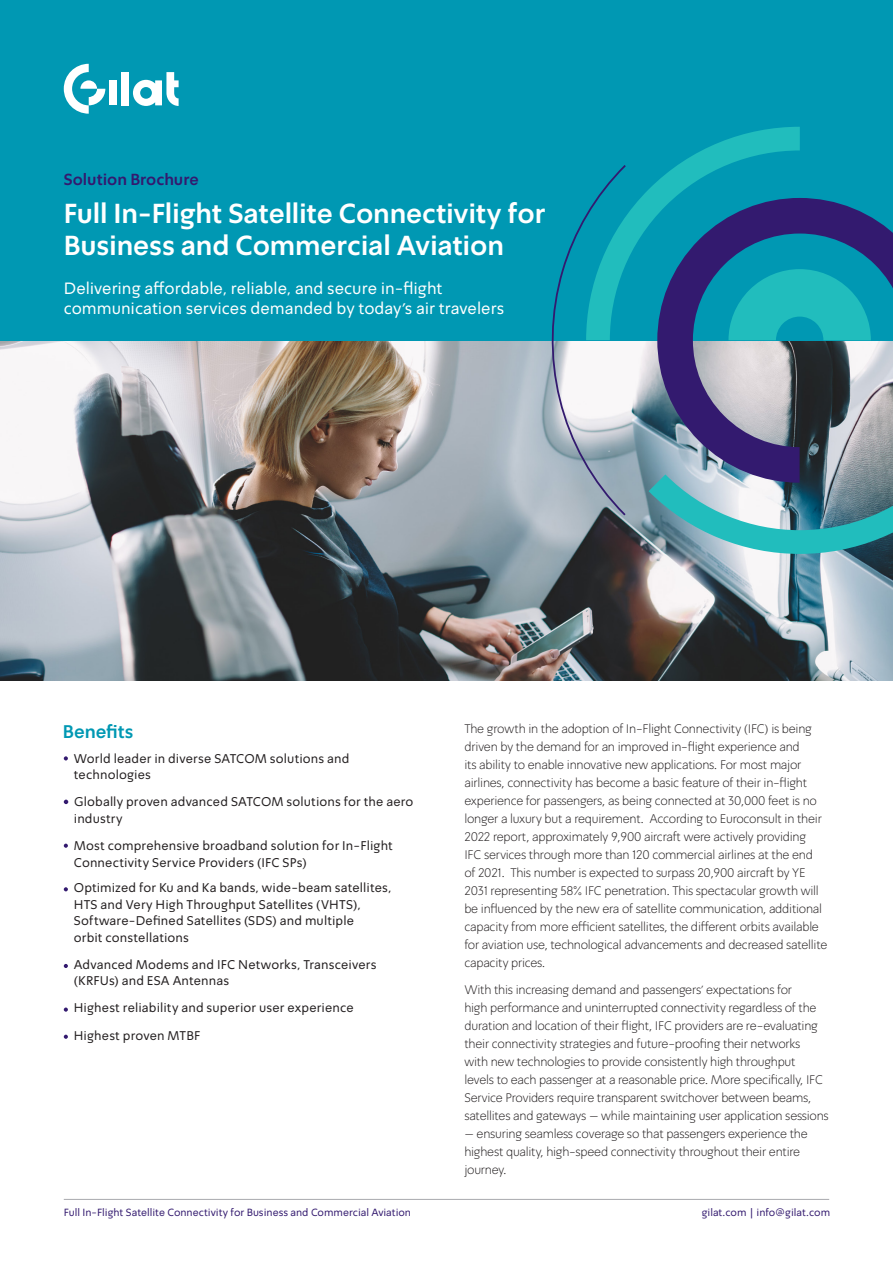
<style>
.page{position:relative;width:893px;height:1263px;background:#fff}
.page>*{position:absolute;margin:0;border:0;box-sizing:border-box;transform-origin:0 0}
.t1{font:700 27px/32.4px "Simpler Pro";letter-spacing:-.005em;color:#fff}
.t2{font:700 18px "Simpler Pro";color:#0098b3}
.t3{font:16.5px/19.8px "Simpler Pro";color:#fff}
.t4{font:700 15.75px "Simpler Pro";color:#331a6f}
.t5{font:300 12.75px/18px "Simpler Pro";letter-spacing:-.02em;color:#231f20}
.t6{font:12.75px/16.5px "Simpler Pro";letter-spacing:.01em;color:#231f20}
.t7{font:10.5px "Simpler Pro";color:#331a6f}
</style>
<div class="page">
<img style="left:0;top:340px;width:893px;height:340px">
<div style="left:0;top:0;width:893px;height:340px;background:#0098b3"></div>
<svg style="left:64px;top:64px;width:41px;height:50px"></svg>
<div style="left:109px;top:80px;width:8px;height:25px;background:#fff"></div>
<div style="left:121px;top:72px;width:8px;height:33px;background:#fff"></div>
<svg style="left:133px;top:72px;width:46px;height:34px"></svg>
<svg style="left:64px;top:756px;width:4px;height:4px"></svg>
<svg style="left:64px;top:800px;width:4px;height:4px"></svg>
<svg style="left:64px;top:844px;width:4px;height:4px"></svg>
<svg style="left:64px;top:887px;width:4px;height:4px"></svg>
<svg style="left:64px;top:964px;width:4px;height:4px"></svg>
<svg style="left:64px;top:1007px;width:4px;height:5px"></svg>
<svg style="left:64px;top:1035px;width:4px;height:4px"></svg>
<hr style="left:64px;top:1199px;width:765px;height:1px;background:#a8a9ad">
<svg style="left:800px;top:198px;width:93px;height:90px;fill:#331a6f"></svg>
<svg style="left:628px;top:127px;width:172px;height:213px"></svg>
<svg style="left:649px;top:340px;width:244px;height:214px;background:#748d9e"></svg>
<svg style="left:728px;top:269px;width:143px;height:71px"></svg>
<svg style="left:545px;top:165px;width:83px;height:352px"></svg>
<p class="t4" style="left:64px;top:169px;width:136px">Solution Brochure</p>
<p class="t1" style="left:64px;top:199px;width:483px">Full In-Flight Satellite Connectivity for<br>Business and Commercial Aviation</p>
<p class="t3" style="left:64px;top:279px;width:442px">Delivering affordable, reliable, and secure in-flight communication services demanded by today s’ air travelers</p>
<p class="t2" style="left:63px;top:720px;width:72px">Benefits</p>
<p class="t6" style="left:74px;top:750px;width:277px">World leader in diverse SATCOM solutions and technologies</p>
<p class="t6" style="left:74px;top:794px;width:341px">Globally proven advanced SATCOM solutions for the aero industry</p>
<p class="t6" style="left:74px;top:837px;width:321px">Most comprehensive broadband solution for In-Flight<br>Connectivity Service Providers (IFC SPs(</p>
<p class="t6" style="left:74px;top:880px;width:319px">Optimized for Ku and Ka bands, wide-beam satellites, HTS and Very High Throughput Satellites (VHTS ,( Software-Defined Satellites (SDS) and multiple<br>orbit constellations</p>
<p class="t6" style="left:74px;top:956px;width:304px">Advanced Modems and IFC Networks, Transceivers (KRFUs) and ESA Antennas</p>
<p class="t6" style="left:74px;top:1000px;width:281px">Highest reliability and superior user experience</p>
<p class="t6" style="left:74px;top:1027px;width:128px">Highest proven MTBF</p>
<p class="t7" style="left:64px;top:1205px;width:349px">Full In-Flight Satellite Connectivity for Business and Commercial Aviation</p>
<p class="t5" style="left:464px;top:720px;width:364px">The growth in the adoption of In-Flight Connectivity (IFC) is being driven by the demand for an improved in-flight experience and<br>its ability to enable innovative new applications. For most major airlines, connectivity has become a basic feature of their in-flight experience for passengers, as being connected at 30,000 feet is no longer a luxury but a requirement. According to Euroconsult in their 2022 report, approximately 9,900 aircraft were actively providing<br>IFC services through more than 120 commercial airlines at the end<br>of 2021. This number is expected to surpass 20,900 aircraft by YE 2031 representing 58% IFC penetration. This spectacular growth will be influenced by the new era of satellite communication, additional capacity from more efficient satellites, the different orbits available for aviation use, technological advancements and decreased satellite capacity prices.</p>
<p class="t5" style="left:464px;top:980px;width:366px">With this increasing demand and passengers’ expectations for<br>high performance and uninterrupted connectivity regardless of the duration and location of their flight, IFC providers are re-evaluating their connectivity strategies and future-proofing their networks<br>with new technologies to provide consistently high throughput<br>levels to each passenger at a reasonable price. More specifically, IFC Service Providers require transparent switchover between beams, satellites and gateways – while maintaining user application sessions</p>
<p class="t5" style="left:464px;top:1124px;width:345px">– ensuring seamless coverage so that passengers experience the highest quality, high-speed connectivity throughout their entire journey.</p>
<p class="t7" style="left:702px;top:1206px;width:130px">gilat.com | info@gilat.com</p>
</div>
